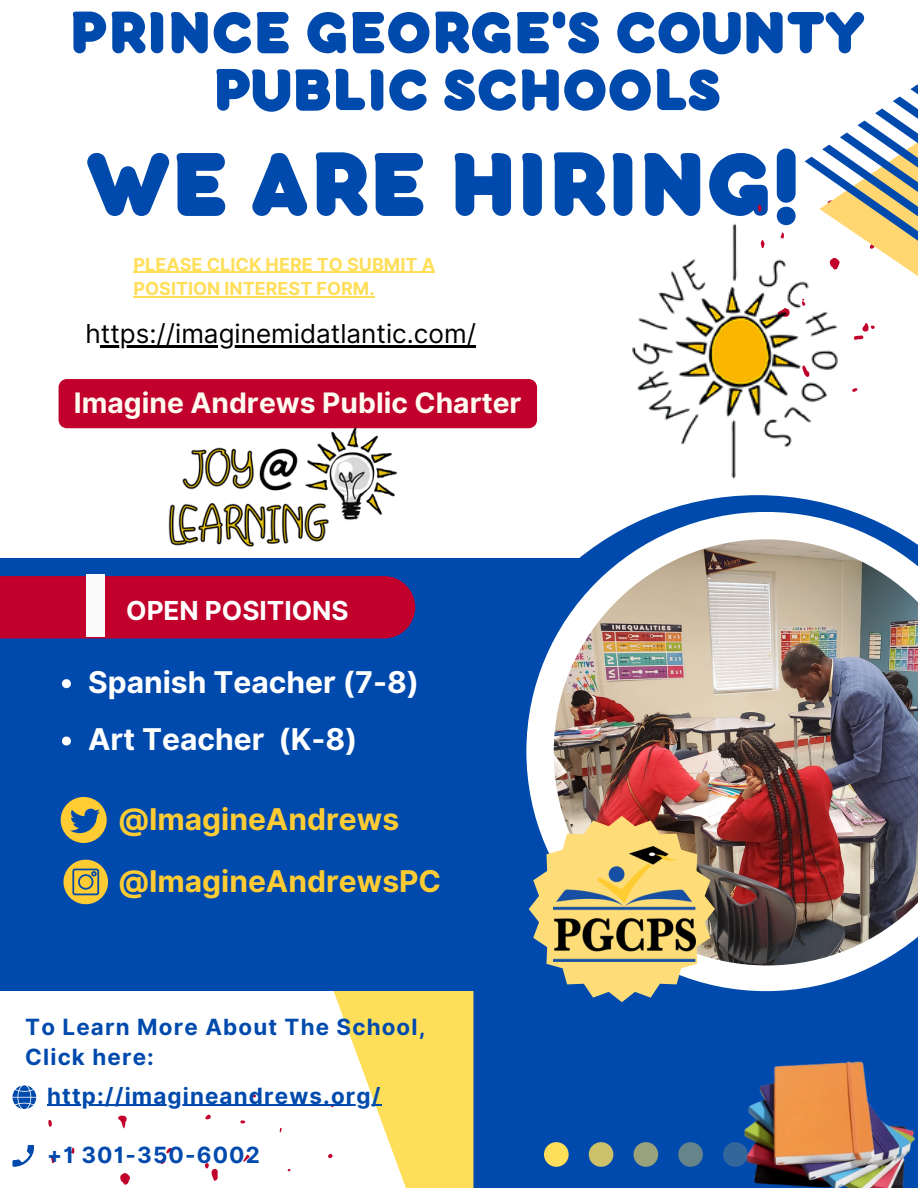
<style>
.page{position:relative;width:918px;height:1188px;background:#fff}
.page>*{position:absolute;margin:0;border:0;box-sizing:border-box;transform-origin:0 0}
.t1{font:800 96px "Bubbleboddy Neue";color:#004aad}
.t2{font:800 63px/57.3px "Bubbleboddy Neue";color:#004aad;text-align:center}
.t3{font:700 30px "Inter";color:#fff}
.t4{font:700 30px "Inter";color:#fc3}
.t5{font:700 28.2px "Inter";color:#fffaf0}
.t6{font:700 26.25px "Inter";color:#fff}
.t7{font:26.1px "Inter";color:#000}
.t8{font:700 22.35px/30.3px "Inter";letter-spacing:.05em;color:#004aad}
.t9{font:700 18px/24.8px "Inter";color:#ffde59}
</style>
<div class="page">
<svg style="left:280px;top:991px;width:193px;height:197px;fill:#ffde59"></svg>
<div style="left:0;top:559px;width:633px;height:432px;background:#004aad"></div>
<div style="left:473px;top:495px;width:445px;height:693px;background:#004aad"></div>
<svg style="left:526px;top:512px;width:392px;height:479px;fill:#fff"></svg>
<img style="left:554px;top:539px;width:364px;height:427px">
<div style="left:0;top:576px;width:415px;height:62px;background:#c1002c"></div>
<div style="left:86px;top:574px;width:19px;height:63px;background:#fafafa"></div>
<svg style="left:529px;top:816px;width:186px;height:186px"></svg>
<svg style="left:13px;top:1145px;width:21px;height:21px"></svg>
<svg style="left:120px;top:1173px;width:10px;height:12px"></svg>
<svg style="left:118px;top:1115px;width:9px;height:13px"></svg>
<svg style="left:51px;top:1155px;width:4px;height:8px"></svg>
<svg style="left:243px;top:1155px;width:7px;height:7px"></svg>
<svg style="left:160px;top:1148px;width:13px;height:16px"></svg>
<svg style="left:48px;top:1120px;width:4px;height:7px"></svg>
<svg style="left:205px;top:1115px;width:6px;height:4px"></svg>
<svg style="left:71px;top:1148px;width:4px;height:6px"></svg>
<svg style="left:205px;top:1163px;width:13px;height:18px"></svg>
<svg style="left:328px;top:1154px;width:5px;height:4px"></svg>
<svg style="left:240px;top:1120px;width:5px;height:4px"></svg>
<svg style="left:250px;top:1095px;width:6px;height:3px"></svg>
<svg style="left:12px;top:1085px;width:24px;height:24px"></svg>
<div style="left:589px;top:1142px;width:24px;height:25px;background:#ccc069;border-radius:50%"></div>
<div style="left:634px;top:1142px;width:24px;height:25px;background:#99a27a;border-radius:50%"></div>
<div style="left:678px;top:1142px;width:25px;height:25px;background:#66858b;border-radius:50%"></div>
<div style="left:723px;top:1142px;width:25px;height:25px;background:#33679c;border-radius:50%"></div>
<div style="left:544px;top:1142px;width:25px;height:25px;background:#ffde59;border-radius:50%"></div>
<svg style="left:758px;top:205px;width:3px;height:7px"></svg>
<svg style="left:852px;top:388px;width:5px;height:4px"></svg>
<svg style="left:804px;top:84px;width:114px;height:256px"></svg>
<hr style="left:101px;top:345px;width:375px;height:2px;background:#000">
<div style="left:59px;top:379px;width:478px;height:49px;background:#c1002c"></div>
<img style="left:554px;top:847px;width:141px;height:114px">
<img style="left:632px;top:215px;width:216px;height:264px">
<img style="left:730px;top:1061px;width:185px;height:127px">
<img style="left:159px;top:426px;width:242px;height:121px">
<svg style="left:61px;top:797px;width:46px;height:46px"></svg>
<svg style="left:64px;top:860px;width:44px;height:44px"></svg>
<hr style="left:134px;top:272px;width:301px;height:1px;background:#ffde59">
<hr style="left:134px;top:296px;width:241px;height:2px;background:#ffde59">
<svg style="left:62px;top:679px;width:9px;height:9px"></svg>
<svg style="left:62px;top:737px;width:9px;height:9px"></svg>
<hr style="left:47px;top:1105px;width:335px;height:1px;background:#004aad">
<p class="t2" style="left:69px;top:9px;width:797px">PRINCE GEORGE'S COUNTY<br>PUBLIC SCHOOLS</p>
<p class="t1" style="left:86px;top:154px;width:716px">WE ARE HIRING!</p>
<p class="t9" style="left:134px;top:252px;width:303px">PLEASE CLICK HERE TO SUBMIT A<br>POSITION INTEREST FORM.</p>
<h1 class="t7" style="left:85px;top:318px;width:392px">https://imaginemidatlantic.com/</h1>
<p class="t5" style="left:74px;top:386px;width:449px">Imagine Andrews Public Charter</p>
<p class="t6" style="left:126px;top:595px;width:224px">OPEN POSITIONS</p>
<p class="t3" style="left:88px;top:664px;width:333px">Spanish Teacher (7-8)</p>
<p class="t3" style="left:88px;top:721px;width:271px">Art Teacher (K-8)</p>
<p class="t4" style="left:118px;top:801px;width:282px">@ImagineAndrews</p>
<h3 class="t4" style="left:118px;top:863px;width:324px">@ImagineAndrewsPC</h3>
<p class="t8" style="left:25px;top:1012px;width:402px">To Learn More About The School,<br>Click here:</p>
<p class="t8" style="left:47px;top:1080px;width:335px">http://imagineandrews.org/</p>
<h5 class="t8" style="left:47px;top:1140px;width:214px">+1 301-350-6002</h5>
</div>
